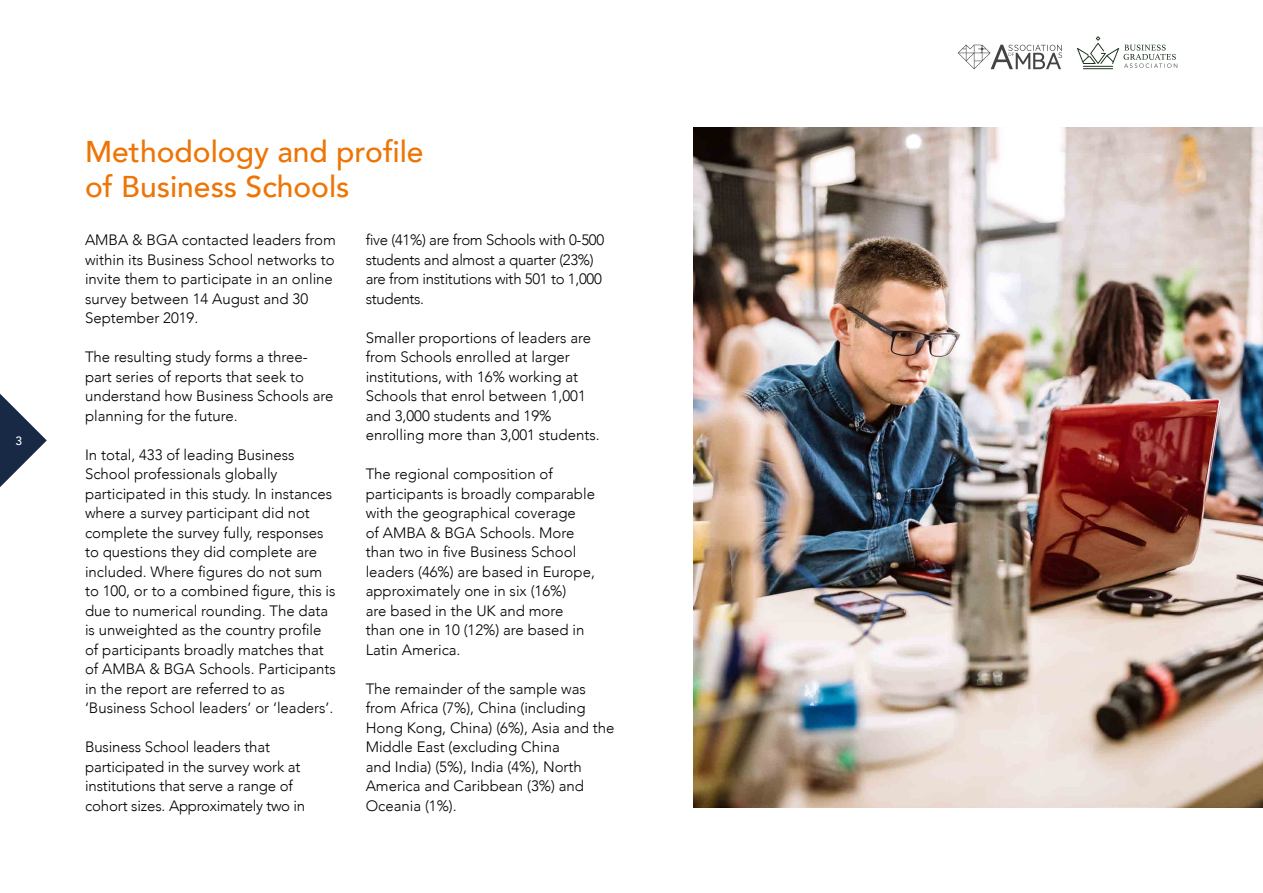
<style>
.page{position:relative;width:1263px;height:893px;background:#fff}
.page>*{position:absolute;margin:0;border:0;box-sizing:border-box;transform-origin:0 0}
.t1{font:500 30px/34.5px "Avenir";color:#ee7505}
.t2{font:300 15px/19.5px "Avenir";color:#000}
.t3{font:300 15px/19.5px "Avenir";letter-spacing:-.02em;color:#000}
.t4{font:500 12px "Avenir";color:#fff}
</style>
<div class="page">
<svg style="left:0;top:394px;width:47px;height:93px"></svg>
<svg style="left:958px;top:45px;width:104px;height:24px"></svg>
<hr style="left:1083px;top:68px;width:30px;height:1px;background:#1b321c">
<svg style="left:1077px;top:36px;width:100px;height:32px"></svg>
<img style="left:693px;top:128px;width:570px;height:680px">
<p class="t4" style="left:15px;top:431px;width:8px">3</p>
<h1 class="t1" style="left:85px;top:133px;width:340px">Methodology and profile of Business Schools</h1>
<p class="t2" style="left:85px;top:230px;width:252px">AMBA &amp; BGA contacted leaders from within its Business School networks to invite them to participate in an online survey between 14 August and 30<br>September 2019.</p>
<p class="t2" style="left:85px;top:347px;width:250px">The resulting study forms a three&shy;part series of reports that seek to understand how Business Schools are planning for the future.</p>
<p class="t2" style="left:85px;top:445px;width:252px">In total, 433 of leading Business School professionals globally participated in this study. In instances where a survey participant did not complete the survey fully, responses to questions they did complete are included. Where figures do not sum to 100, or to a combined figure, this is due to numerical rounding. The data is unweighted as the country profile of participants broadly matches that of AMBA &amp; BGA Schools. Participants in the report are referred to as ‘Business School leaders’ or ‘leaders’.</p>
<p class="t2" style="left:85px;top:737px;width:222px">Business School leaders that participated in the survey work at institutions that serve a range of cohort sizes. Approximately two in</p>
<p class="t3" style="left:366px;top:230px;width:240px">five (41%) are from Schools with 0-500 students and almost a quarter (23%) are from institutions with 501 to 1,000 students.</p>
<p class="t2" style="left:366px;top:328px;width:235px">Smaller proportions of leaders are from Schools enrolled at larger institutions, with 16% working at<br>Schools that enrol between 1,001 and 3,000 students and 19% enrolling more than 3,001 students.</p>
<p class="t2" style="left:366px;top:464px;width:231px">The regional composition of participants is broadly comparable with the geographical coverage<br>of AMBA &amp; BGA Schools. More than two in five Business School leaders (46%) are based in Europe, approximately one in six (16%)<br>are based in the UK and more than one in 10 (12%) are based in<br>Latin America.</p>
<p class="t2" style="left:366px;top:679px;width:250px">The remainder of the sample was from Africa (7%), China (including<br>Hong Kong, China) (6%), Asia and the<br>Middle East (excluding China<br>and India) (5%), India (4%), North<br>America and Caribbean (3%) and<br>Oceania (1%).</p>
</div>
